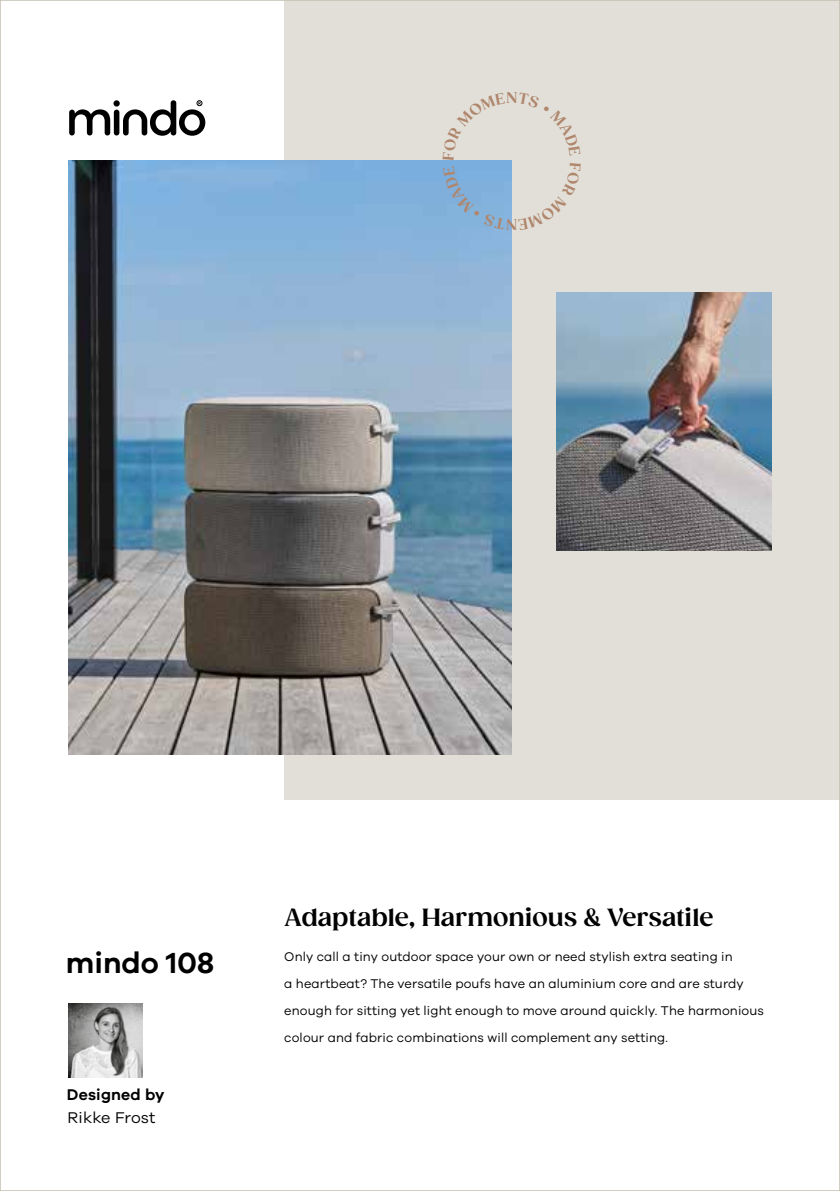
<style>
.page{position:relative;width:840px;height:1191px;background:#fff}
.page>*{position:absolute;margin:0;border:0;box-sizing:border-box;transform-origin:0 0}
.t1{font:600 30px "Galano Grotesque";color:#000}
.t2{font:700 24px "Gazpacho";color:#000}
.t3{font:16px "Galano Grotesque";letter-spacing:.01em;color:#000}
.t4{font:600 16px "Galano Grotesque";letter-spacing:.01em;color:#000}
.t5{font:700 14.8px "Gazpacho";color:#b0866c}
.t6{font:13px/27px "Galano Grotesque";letter-spacing:.01em;color:#000}
</style>
<div class="page">
<img style="left:69px;top:1003px;width:73px;height:74px">
<div style="left:284px;top:0;width:555px;height:799px;background:#e1dfd8"></div>
<svg style="left:69px;top:100px;width:136px;height:36px"></svg>
<img style="left:68px;top:161px;width:443px;height:593px">
<img style="left:556px;top:292px;width:215px;height:258px">
<div style="left:442px;top:166px;width:63px;height:64px;background:#80b0db"></div>
<p class="t5" style="left:506px;top:89px;width:12px">N</p>
<p class="t5" style="left:516px;top:233px;width:12px;rotate:-180deg">N</p>
<h1 class="t1" style="left:66px;top:944px;width:150px">mindo 108</h1>
<p class="t4" style="left:67px;top:1085px;width:99px">Designed by</p>
<p class="t3" style="left:68px;top:1108px;width:89px">Rikke Frost</p>
<h2 class="t2" style="left:284px;top:903px;width:430px">Adaptable, Harmonious &amp; Versatile</h2>
<p class="t6" style="left:284px;top:942px;width:481px">Only call a tiny outdoor space your own or need stylish extra seating in<br>a heartbeat? The versatile poufs have an aluminium core and are sturdy enough for sitting yet light enough to move around quickly. The harmonious colour and fabric combinations will complement any setting.</p>
</div>
